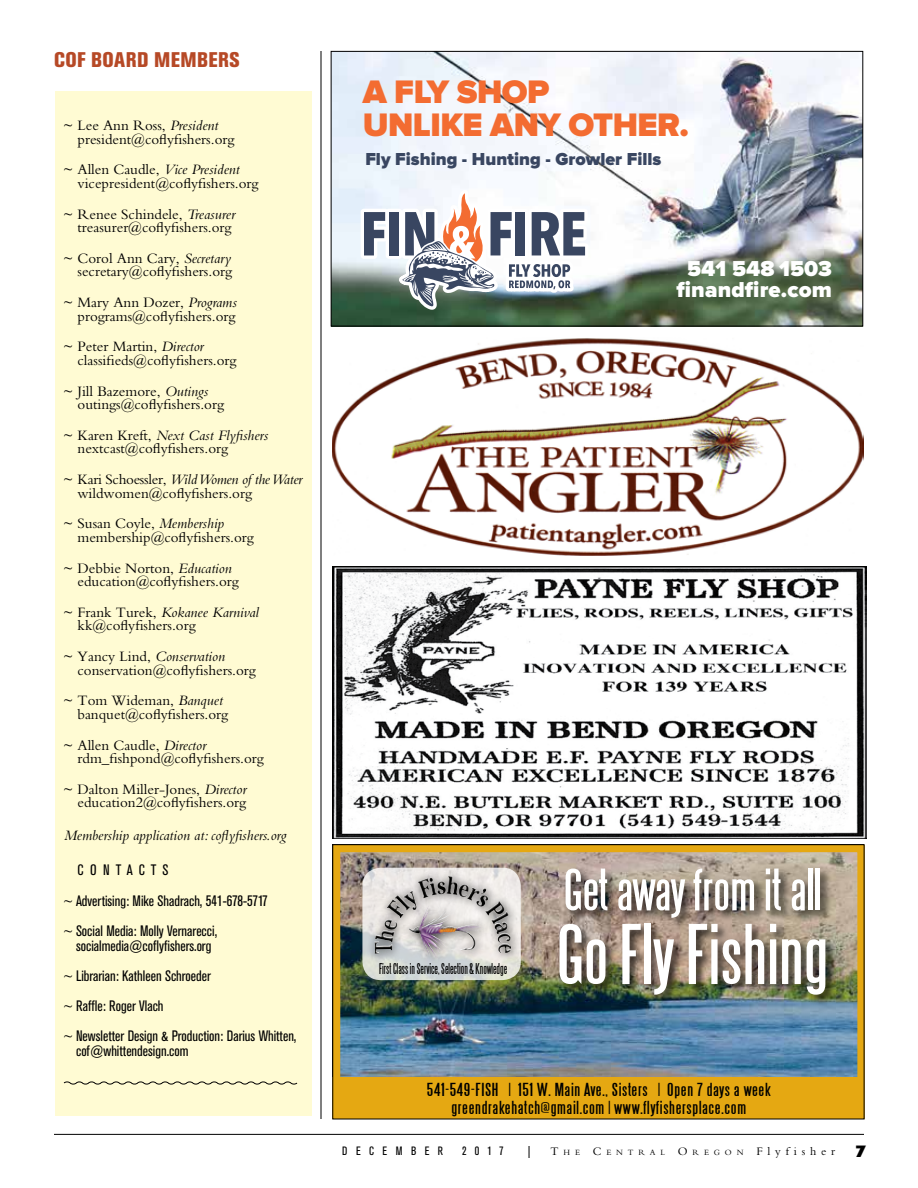
<style>
.page{position:relative;width:918px;height:1188px;background:#fff}
.page>*{position:absolute;margin:0;border:0;box-sizing:border-box;transform-origin:0 0}
.t1{font:75.3px "Steelfish";color:#fff;scale:1.2 1}
.t2{font:52.35px "Steelfish";color:#fff;scale:1.2 1}
.t3{font:900 33.75px/33.5px "Proxima Nova";letter-spacing:-.015em;color:#f36c31}
.t4{font:900 22.35px/20.9px "Proxima Nova";letter-spacing:.005em;color:#fff;text-align:center}
.t5{font:800 condensed 21px "Akzidenz Grotesk BE";letter-spacing:.02em;color:#b64926}
.t6{font:900 18px "Proxima Nova";color:#394661}
.t7{font:16.5px/18px "Steelfish";letter-spacing:.03em;color:#000;text-align:center;scale:1.3 1}
.t8{font:15px/13.5px "Bembo";color:#000}
.t9{font:condensed 15px/30px "Akzidenz Grotesk BE";color:#000}
.t10{font:italic 15px "Bembo";color:#000}
.t11{font:13.65px "Steelfish";color:#000;scale:.95 1}
.t12{font:condensed 12px "Akzidenz Grotesk BE";letter-spacing:.7em;color:#000}
.t13{font:8.4px "Bembo";letter-spacing:.57em;color:#000}
.s1{font-style:italic}
.s2{font-family:"Bembo";font-stretch:normal}
.s3{font-size:12px}
.s4{font-family:"Gill Sans Extra Bold Display";font-size:16.5px}
</style>
<div class="page">
<hr style="left:54px;top:1134px;width:810px;height:1px;background:#000">
<hr style="left:321px;top:51px;width:1px;height:1068px;background:#000">
<div style="left:55px;top:92px;width:257px;height:1024px;background:#fffbd3"></div>
<img style="left:333px;top:566px;width:533px;height:272px">
<svg style="left:63px;top:1081px;width:235px;height:4px"></svg>
<img style="left:341px;top:853px;width:515px;height:224px">
<div style="left:333px;top:845px;width:531px;height:274px;border:7px solid #e5a812"></div>
<svg style="left:362px;top:868px;width:159px;height:112px;background:#d7dad6"></svg>
<div style="left:367px;top:869px;width:153px;height:98px;background:#000;opacity:.75"></div>
<img style="left:418px;top:876px;width:40px;height:22px">
<div style="left:557px;top:866px;width:280px;height:140px;background:#000;opacity:.75"></div>
<div style="left:333px;top:1077px;width:531px;height:42px;background:#e5a812"></div>
<div style="left:332px;top:844px;width:532px;height:275px;border:1px solid #000"></div>
<img style="left:333px;top:338px;width:530px;height:218px">
<img style="left:333px;top:53px;width:528px;height:271px">
<svg style="left:361px;top:190px;width:227px;height:120px"></svg>
<div style="left:331px;top:51px;width:532px;height:275px;border:1px solid #000"></div>
<h3 class="t5" style="left:54px;top:47px;width:187px">COF BOARD MEMBERS</h3>
<p class="t8" style="left:78px;top:118px;width:159px;text-indent:-14px">~ Lee Ann Ross, <span class="s1">President </span>president@coflyfishers.org</p>
<p class="t8" style="left:78px;top:163px;width:183px;text-indent:-14px">~ Allen Caudle, <span class="s1">Vice President </span>vicepresident@coflyfishers.org</p>
<p class="t8" style="left:64px;top:207px;width:173px;text-align:right">~ Renee Schindele, <span class="s1">Treasurer </span>treasurer@coflyfishers.org</p>
<p class="t8" style="left:64px;top:251px;width:170px;text-align:right">~ Corol Ann Cary, <span class="s1">Secretary </span>secretary@coflyfishers.org</p>
<p class="t8" style="left:64px;top:295px;width:174px;text-align:right">~ Mary Ann Dozer, <span class="s1">Programs </span>programs@coflyfishers.org</p>
<p class="t8" style="left:78px;top:340px;width:161px;text-indent:-14px">~ Peter Martin, <span class="s1">Director </span>classifieds@coflyfishers.org</p>
<p class="t8" style="left:78px;top:384px;width:148px;text-indent:-14px">~ Jill Bazemore, <span class="s1">Outings </span>outings@coflyfishers.org</p>
<p class="t8" style="left:78px;top:428px;width:192px;text-indent:-14px">~ Karen Kreft, <span class="s1">Next Cast Flyfishers </span>nextcast@coflyfishers.org</p>
<p class="t8" style="left:78px;top:472px;width:226px;text-indent:-14px">~ Kari Schoessler, <span class="s1">Wild Women of the Water </span>wildwomen@coflyfishers.org</p>
<p class="t8" style="left:78px;top:517px;width:178px;text-indent:-14px">~ Susan Coyle, <span class="s1">Membership </span>membership@coflyfishers.org</p>
<p class="t8" style="left:78px;top:561px;width:163px;text-indent:-14px">~ Debbie Norton, <span class="s1">Education </span>education@coflyfishers.org</p>
<p class="t8" style="left:78px;top:605px;width:183px;text-indent:-14px">~ Frank Turek, <span class="s1">Kokanee Karnival </span>kk@coflyfishers.org</p>
<p class="t8" style="left:78px;top:649px;width:180px;text-indent:-14px">~ Yancy Lind, <span class="s1">Conservation </span>conservation@coflyfishers.org</p>
<p class="t8" style="left:78px;top:694px;width:152px;text-indent:-14px">~ Tom Wideman, <span class="s1">Banquet </span>banquet@coflyfishers.org</p>
<p class="t8" style="left:78px;top:738px;width:188px;text-indent:-14px">~ Allen Caudle, <span class="s1">Director </span>rdm_fishpond@coflyfishers.org</p>
<p class="t8" style="left:64px;top:782px;width:184px;text-align:right">~ Dalton Miller-Jones, <span class="s1">Director </span>education2@coflyfishers.org</p>
<p class="t10" style="left:64px;top:827px;width:224px">Membership application at: coflyfishers.org</p>
<p class="t9" style="left:64px;top:854px;width:205px;line-height:31.5px;text-indent:14px">CONTACTS<br><span class="s2">~</span> Advertising: Mike Shadrach, 541-678-5717</p>
<p class="t9" style="left:64px;top:924px;width:155px;line-height:15px;text-align:center"><span class="s2">~</span> Social Media: Molly Vernarecci, socialmedia@coflyfishers.org</p>
<p class="t9" style="left:64px;top:961px;width:234px"><span class="s2">~</span> Librarian: Kathleen Schroeder<br><span class="s2">~</span> Raffle: Roger Vlach<br><span class="s2">~</span> Newsletter Design &amp; Production: Darius Whitten,</p>
<p class="t9" style="left:76px;top:1036px;width:114px">cof@whittendesign.com</p>
<h3 class="t3" style="left:363px;top:76px;width:328px">A FLY SHOP<br>UNLIKE ANY OTHER.</h3>
<p class="t6" style="left:365px;top:148px;width:298px">Fly Fishing - Hunting - Growler Fills</p>
<h3 class="t4" style="left:677px;top:259px;width:157px">541 548 1503 finandfire.com</h3>
<p class="t11" style="left:379px;top:961px;width:136px">First Class in Service, Selection &amp; Knowledge</p>
<h2 class="t2" style="left:564px;top:862px;width:216px">Get away from it all</h2>
<h1 class="t1" style="left:557px;top:915px;width:228px">Go Fly Fishing</h1>
<p class="t7" style="left:427px;top:1080px;width:266px">541-549-FISH | 151 W. Main Ave., Sisters | Open 7 days a week greendrakehatch@gmail.com | www.flyfishersplace.com</p>
<p class="t12" style="left:342px;top:1145px;width:103px">DECEMBER</p>
<p class="t12" style="left:462px;top:1145px;width:43px">2017</p>
<p class="t12" style="left:528px;top:1145px;width:4px">|</p>
<p class="t13" style="left:551px;top:1148px;width:316px"><span class="s3">T</span>HE <span class="s3">C</span>ENTRAL <span class="s3">O</span>REGON <span class="s3">Flyfisher</span> <span class="s4">7</span></p>
</div>
